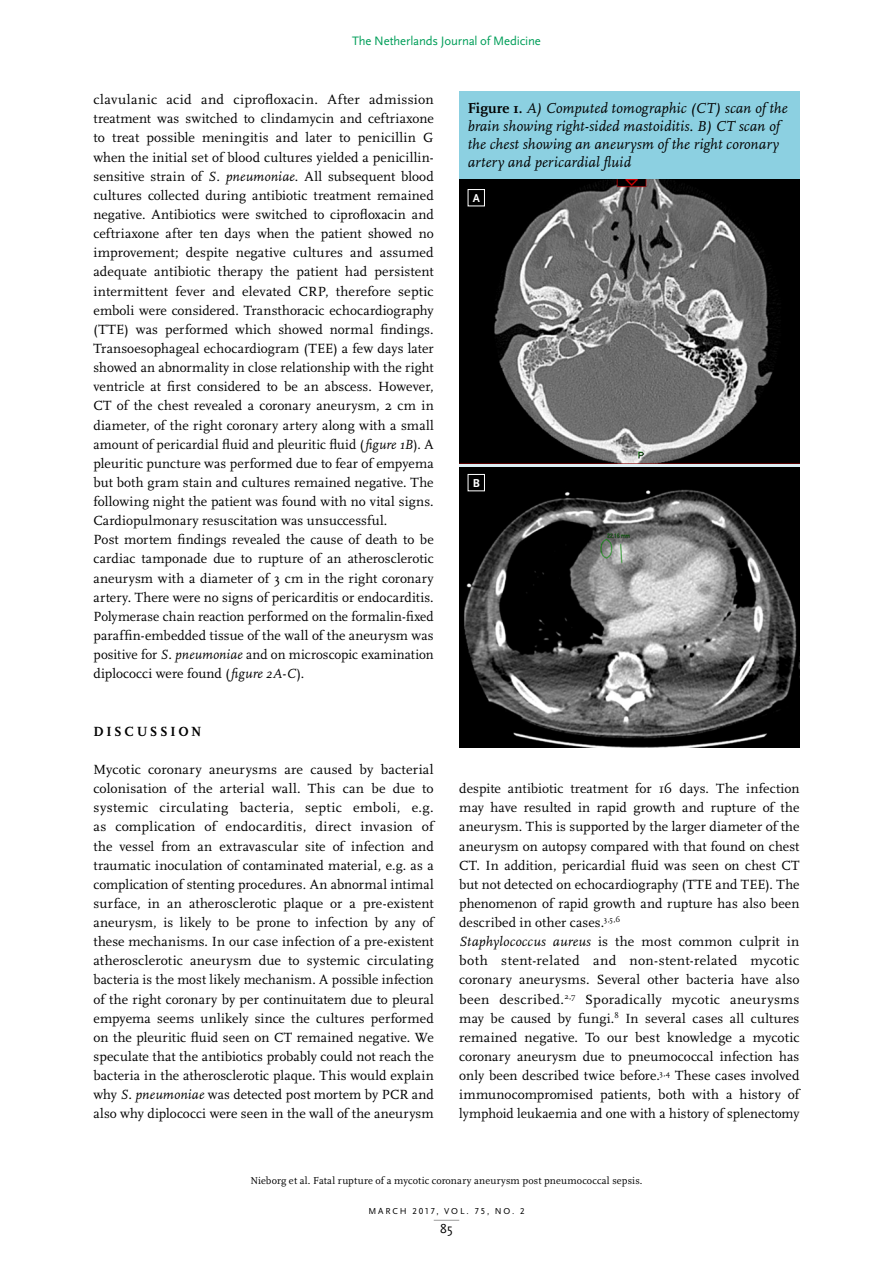
<style>
.page{position:relative;width:893px;height:1263px;background:#fff}
.page>*{position:absolute;margin:0;border:0;box-sizing:border-box;transform-origin:0 0}
.t1{font:italic 15px/18px "Scala";letter-spacing:.01em;color:#000}
.brood{font:13.8px/19.2px "Scala";letter-spacing:.005em;color:#000;text-align:justify}
.tussenkop_1{font:700 13.8px "Scala";letter-spacing:.19em;color:#000}
.t2{font:13.5px "Scala Sans";color:#000}
.t3{font:12.75px "Scala Sans";letter-spacing:-.01em;color:#009e59}
.t4{font:700 12px "Scala Sans";color:#fff}
.runningtitle{font:10.5px "Scala";letter-spacing:.015em;color:#000}
.t5{font:9px "Scala Sans Caps";letter-spacing:.205em;color:#000}
.s1{font-style:italic}
.s2{font-weight:700;font-style:normal}
</style>
<div class="page">
<svg style="left:434px;top:1220px;width:25px;height:1px"></svg>
<div style="left:459px;top:91px;width:340px;height:89px;background:#8cd0e1"></div>
<img style="left:459px;top:180px;width:340px;height:284px">
<img style="left:459px;top:467px;width:340px;height:281px">
<div style="left:468px;top:190px;width:16px;height:16px;background:#000"></div>
<div style="left:468px;top:189px;width:17px;height:17px;border:1px solid #fff"></div>
<div style="left:468px;top:474px;width:16px;height:17px;background:#000"></div>
<div style="left:468px;top:474px;width:17px;height:17px;border:1px solid #fff"></div>
<p class="t3" style="left:352px;top:34px;width:190px">The Netherlands Journal of Medicine</p>
<p class="brood" style="left:94px;top:90px;width:342px">clavulanic acid and ciprofloxacin. After admission treatment was switched to clindamycin and ceftriaxone to treat possible meningitis and later to penicillin G when the initial set of blood cultures yielded a penicillin&shy;sensitive strain of <span class="s1">S. pneumoniae</span>. All subsequent blood cultures collected during antibiotic treatment remained negative. Antibiotics were switched to ciprofloxacin and ceftriaxone after ten days when the patient showed no improvement; despite negative cultures and assumed adequate antibiotic therapy the patient had persistent intermittent fever and elevated CRP, therefore septic emboli were considered. Transthoracic echocardiography (TTE) was performed which showed normal findings.<br>Transoesophageal echocardiogram (TEE) a few days later showed an abnormality in close relationship with the right ventricle at first considered to be an abscess. However, CT of the chest revealed a coronary aneurysm, 2 cm in diameter, of the right coronary artery along with a small amount of pericardial fluid and pleuritic fluid (<span class="s1">figure 1B</span>). A pleuritic puncture was performed due to fear of empyema but both gram stain and cultures remained negative. The following night the patient was found with no vital signs.<br>Cardiopulmonary resuscitation was unsuccessful.</p>
<p class="brood" style="left:94px;top:530px;width:342px">Post mortem findings revealed the cause of death to be cardiac tamponade due to rupture of an atherosclerotic aneurysm with a diameter of 3 cm in the right coronary artery. There were no signs of pericarditis or endocarditis.<br>Polymerase chain reaction performed on the formalin-fixed paraffin-embedded tissue of the wall of the aneurysm was positive for <span class="s1">S. pneumoniae</span> and on microscopic examination diplococci were found (<span class="s1">figure 2A-C</span>).</p>
<p class="tussenkop_1" style="left:94px;top:723px;width:109px">DISCUSSION</p>
<p class="brood" style="left:94px;top:760px;width:342px">Mycotic coronary aneurysms are caused by bacterial colonisation of the arterial wall. This can be due to systemic circulating bacteria, septic emboli, e.g. as complication of endocarditis, direct invasion of the vessel from an extravascular site of infection and traumatic inoculation of contaminated material, e.g. as a complication of stenting procedures. An abnormal intimal surface, in an atherosclerotic plaque or a pre-existent aneurysm, is likely to be prone to infection by any of these mechanisms. In our case infection of a pre-existent atherosclerotic aneurysm due to systemic circulating bacteria is the most likely mechanism. A possible infection of the right coronary by per continuitatem due to pleural empyema seems unlikely since the cultures performed on the pleuritic fluid seen on CT remained negative. We speculate that the antibiotics probably could not reach the bacteria in the atherosclerotic plaque. This would explain why <span class="s1">S. pneumoniae</span> was detected post mortem by PCR and also why diplococci were seen in the wall of the aneurysm</p>
<p class="t1" style="left:468px;top:100px;width:321px"><span class="s2">Figure 1.</span> A) Computed tomographic (CT) scan of the brain showing right-sided mastoiditis. B) CT scan of the chest showing an aneurysm of the right coronary artery and pericardial fluid</p>
<p class="t4" style="left:473px;top:192px;width:9px">A</p>
<p class="t4" style="left:473px;top:477px;width:9px">B</p>
<p class="brood" style="left:459px;top:779px;width:342px">despite antibiotic treatment for 16 days. The infection may have resulted in rapid growth and rupture of the aneurysm. This is supported by the larger diameter of the aneurysm on autopsy compared with that found on chest CT. In addition, pericardial fluid was seen on chest CT but not detected on echocardiography (TTE and TEE). The phenomenon of rapid growth and rupture has also been described in other cases.<sup>3,5,6</sup></p>
<p class="brood" style="left:459px;top:932px;width:342px"><span class="s1">Staphylococcus aureus</span> is the most common culprit in both stent-related and non-stent-related mycotic coronary aneurysms. Several other bacteria have also been described.<sup>2,7</sup> Sporadically mycotic aneurysms may be caused by fungi.<sup>8</sup> In several cases all cultures remained negative. To our best knowledge a mycotic coronary aneurysm due to pneumococcal infection has only been described twice before.<sup>3,4</sup> These cases involved immunocompromised patients, both with a history of lymphoid leukaemia and one with a history of splenectomy</p>
<p class="runningtitle" style="left:250px;top:1174px;width:394px">Nieborg et al. Fatal rupture of a mycotic coronary aneurysm post pneumococcal sepsis.</p>
<p class="t5" style="left:368px;top:1206px;width:158px">MARCH 2017, VOL. 75, NO. 2</p>
<p class="t2" style="left:440px;top:1221px;width:14px">85</p>
</div>
